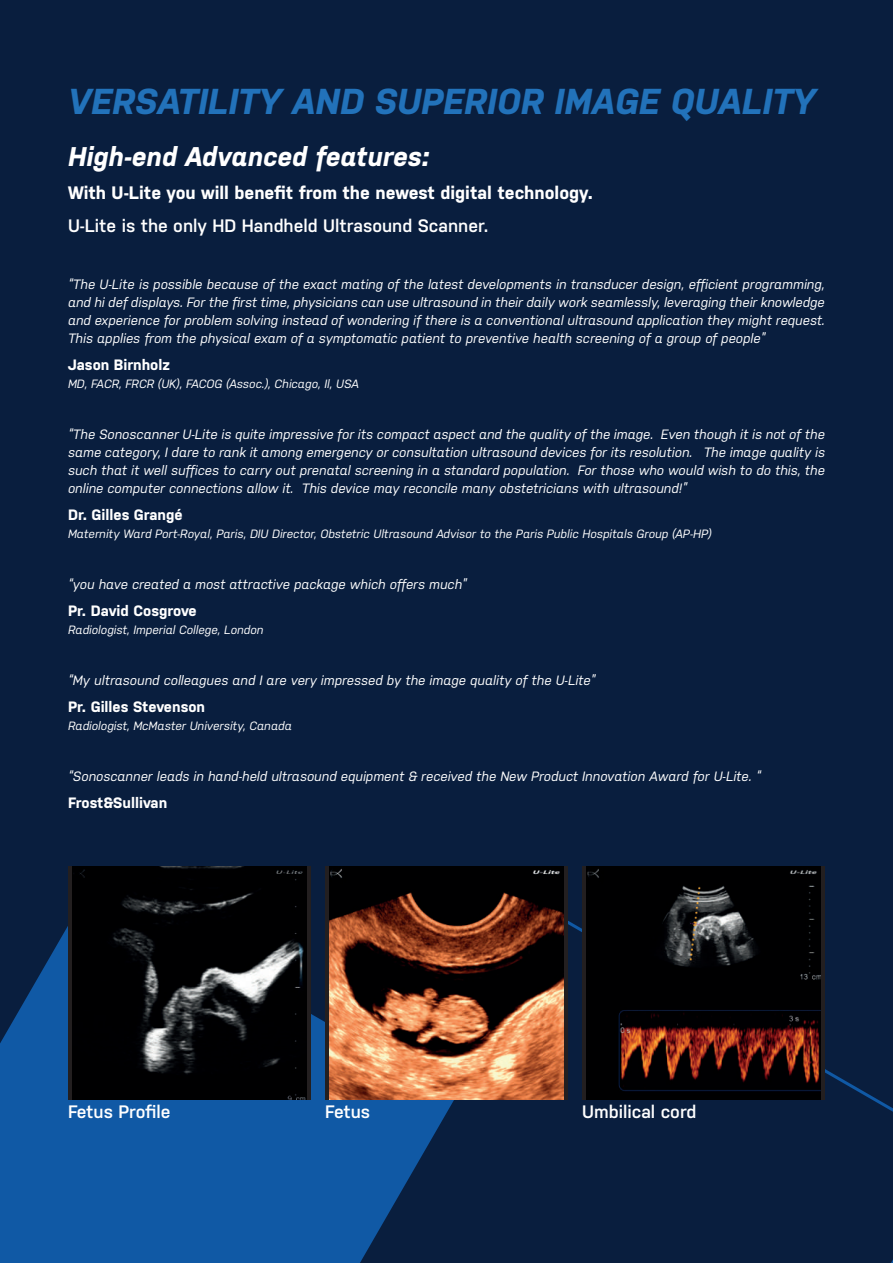
<style>
.page{position:relative;width:893px;height:1263px;background:#091e3e}
.page>*{position:absolute;margin:0;border:0;box-sizing:border-box;transform-origin:0 0}
.t1{font:italic 700 36px "Nudista";color:#2272ba}
.t2{font:italic 700 27px "Nudista";color:#fff}
.t3{font:600 18px "Nudista";color:#fff}
.t4{font:700 18px "Nudista";color:#fff}
.t5{font:700 15px "Nudista";color:#fff}
.t6{font:italic 13.5px/18px "Nudista";color:#fff;text-align:justify}
.t7{font:italic 12px "Nudista";color:#fff}
</style>
<div class="page">
<svg style="left:0;top:926px;width:263px;height:337px;background:#0f549d"></svg>
<svg style="left:263px;top:921px;width:630px;height:342px"></svg>
<div style="left:68px;top:866px;width:243px;height:234px;background:#231f20"></div>
<img style="left:72px;top:866px;width:234px;height:234px">
<svg style="left:325px;top:866px;width:243px;height:234px;background:#3a2a25"></svg>
<img style="left:330px;top:866px;width:233px;height:234px">
<svg style="left:582px;top:866px;width:243px;height:234px;background:#1c1819"></svg>
<img style="left:587px;top:866px;width:233px;height:234px">
<h1 class="t1" style="left:68px;top:81px;width:749px">VERSATILITY AND SUPERIOR IMAGE QUALITY</h1>
<h2 class="t2" style="left:68px;top:141px;width:363px">High-end Advanced features:</h2>
<h3 class="t4" style="left:68px;top:180px;width:526px">With U-Lite you will benefit from the newest digital technology.</h3>
<h3 class="t3" style="left:68px;top:213px;width:422px">U-Lite is the only HD Handheld Ultrasound Scanner.</h3>
<p class="t6" style="left:68px;top:275px;width:758px">“The U-Lite is possible because of the exact mating of the latest developments in transducer design, efficient programming, and hi def displays. For the first time, physicians can use ultrasound in their daily work seamlessly, leveraging their knowledge and experience for problem solving instead of wondering if there is a conventional ultrasound application they might request.<br>This applies from the physical exam of a symptomatic patient to preventive health screening of a group of people”</p>
<p class="t5" style="left:68px;top:354px;width:103px">Jason Birnholz</p>
<p class="t7" style="left:68px;top:377px;width:292px">MD, FACR, FRCR (UK), FACOG (Assoc.), Chicago, Il, USA</p>
<p class="t6" style="left:68px;top:425px;width:758px">“The Sonoscanner U-Lite is quite impressive for its compact aspect and the quality of the image. Even though it is not of the same category, I dare to rank it among emergency or consultation ultrasound devices for its resolution. The image quality is such that it well suffices to carry out prenatal screening in a standard population. For those who would wish to do this, the online computer connections allow it. This device may reconcile many obstetricians with ultrasound!”</p>
<p class="t5" style="left:68px;top:504px;width:116px">Dr. Gilles Grangé</p>
<p class="t7" style="left:68px;top:527px;width:645px">Maternity Ward Port-Royal, Paris, DIU Director, Obstetric Ultrasound Advisor to the Paris Public Hospitals Group (AP-HP)</p>
<p class="t6" style="left:68px;top:575px;width:401px">“you have created a most attractive package which offers much”</p>
<p class="t5" style="left:68px;top:600px;width:130px">Pr. David Cosgrove</p>
<p class="t7" style="left:68px;top:623px;width:197px">Radiologist, Imperial College, London</p>
<p class="t6" style="left:68px;top:671px;width:529px">“My ultrasound colleagues and I are very impressed by the image quality of the U-Lite”</p>
<p class="t5" style="left:68px;top:696px;width:139px">Pr. Gilles Stevenson</p>
<p class="t7" style="left:68px;top:719px;width:225px">Radiologist, McMaster University, Canada</p>
<p class="t6" style="left:68px;top:767px;width:694px">“Sonoscanner leads in hand-held ultrasound equipment &amp; received the New Product Innovation Award for U-Lite. “</p>
<p class="t5" style="left:68px;top:792px;width:101px">Frost&amp;Sullivan</p>
<h3 class="t3" style="left:68px;top:1098px;width:104px">Fetus Profile</h3>
<h3 class="t3" style="left:325px;top:1098px;width:47px">Fetus</h3>
<h3 class="t3" style="left:582px;top:1098px;width:116px">Umbilical cord</h3>
</div>
